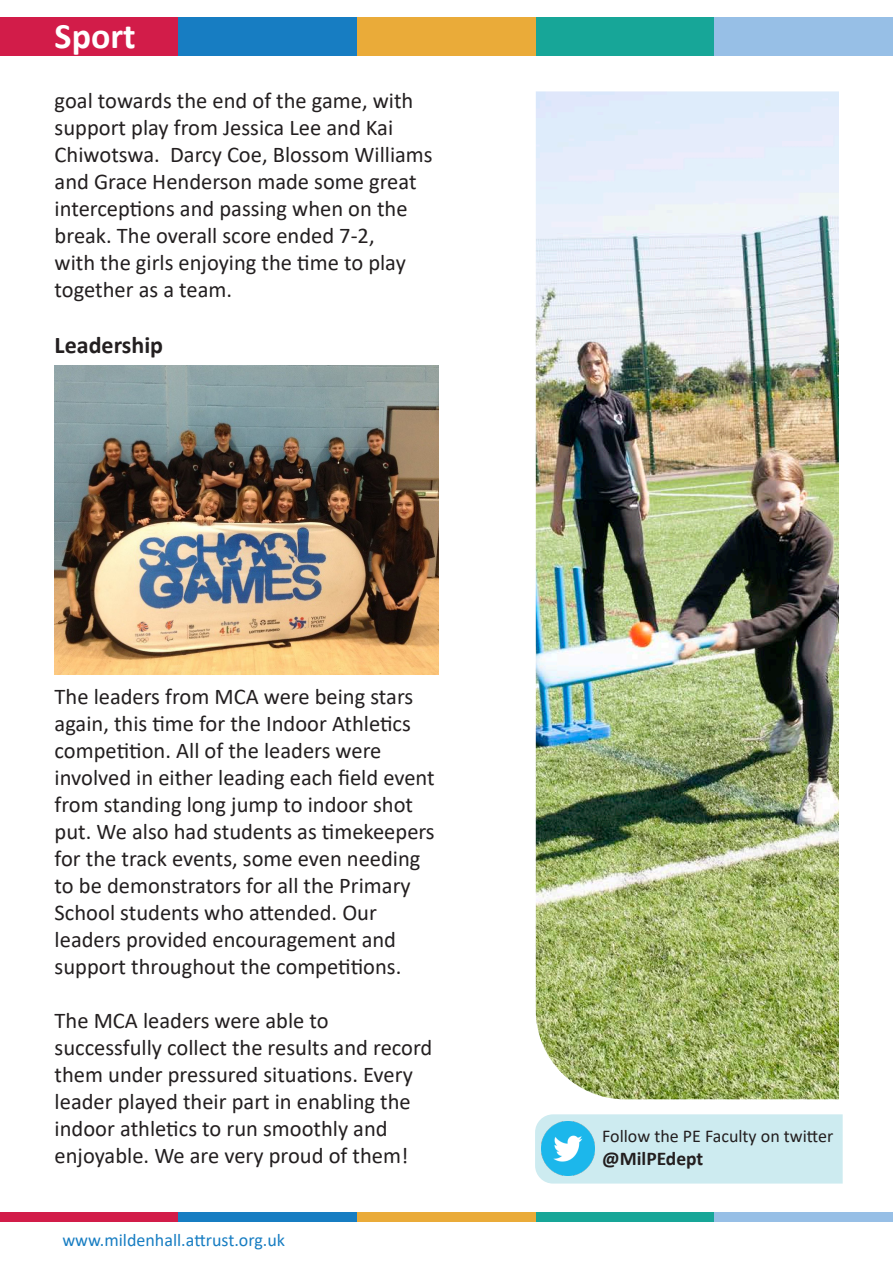
<style>
.page{position:relative;width:893px;height:1263px;background:#fff}
.page>*{position:absolute;margin:0;border:0;box-sizing:border-box;transform-origin:0 0}
.t1{font:700 36px "Calibri";color:#fff}
.t2{font:700 24px "Calibri";color:#231f20}
.t3{font:22.5px/27px "Calibri";color:#231f20}
.t4{font:700 19.5px "Calibri";color:#231f20}
.t5{font:18px "Calibri";color:#177dc2}
.t6{font:18px "Calibri";color:#231f20}
</style>
<div class="page">
<div style="left:536px;top:17px;width:178px;height:38px;background:#17a698"></div>
<div style="left:714px;top:17px;width:179px;height:38px;background:#97bfe6"></div>
<div style="left:0;top:17px;width:179px;height:38px;background:#d21c49"></div>
<div style="left:179px;top:17px;width:178px;height:38px;background:#177dc2"></div>
<div style="left:357px;top:17px;width:179px;height:38px;background:#eaab39"></div>
<div style="left:536px;top:1212px;width:178px;height:10px;background:#17a698"></div>
<div style="left:714px;top:1212px;width:179px;height:10px;background:#97bfe6"></div>
<div style="left:0;top:1212px;width:179px;height:10px;background:#d21c49"></div>
<div style="left:179px;top:1212px;width:178px;height:10px;background:#177dc2"></div>
<div style="left:357px;top:1212px;width:179px;height:10px;background:#eaab39"></div>
<div style="left:535px;top:1114px;width:308px;height:69px;background:#cdebf0"></div>
<img style="left:541px;top:1122px;width:53px;height:53px">
<img style="left:55px;top:366px;width:383px;height:308px">
<img style="left:536px;top:91px;width:303px;height:1008px">
<p class="t1" style="left:55px;top:11px;width:82px">Sport</p>
<p class="t3" style="left:55px;top:87px;width:380px">goal towards the end of the game, with support play from Jessica Lee and Kai Chiwotswa. Darcy Coe, Blossom Williams and Grace Henderson made some great interceptions and passing when on the break. The overall score ended 7-2,<br>with the girls enjoying the time to play together as a team.</p>
<p class="t2" style="left:55px;top:328px;width:110px">Leadership</p>
<p class="t3" style="left:55px;top:683px;width:382px">The leaders from MCA were being stars again, this time for the Indoor Athletics competition. All of the leaders were involved in either leading each field event from standing long jump to indoor shot put. We also had students as timekeepers for the track events, some even needing to be demonstrators for all the Primary School students who attended. Our leaders provided encouragement and support throughout the competitions.</p>
<p class="t3" style="left:55px;top:1007px;width:379px">The MCA leaders were able to successfully collect the results and record them under pressured situations. Every leader played their part in enabling the indoor athletics to run smoothly and enjoyable. We are very proud of them!</p>
<p class="t5" style="left:62px;top:1227px;width:224px">www.mildenhall.attrust.org.uk</p>
<p class="t6" style="left:602px;top:1123px;width:233px">Follow the PE Faculty on twitter</p>
<p class="t4" style="left:602px;top:1145px;width:103px">@MilPEdept</p>
</div>
